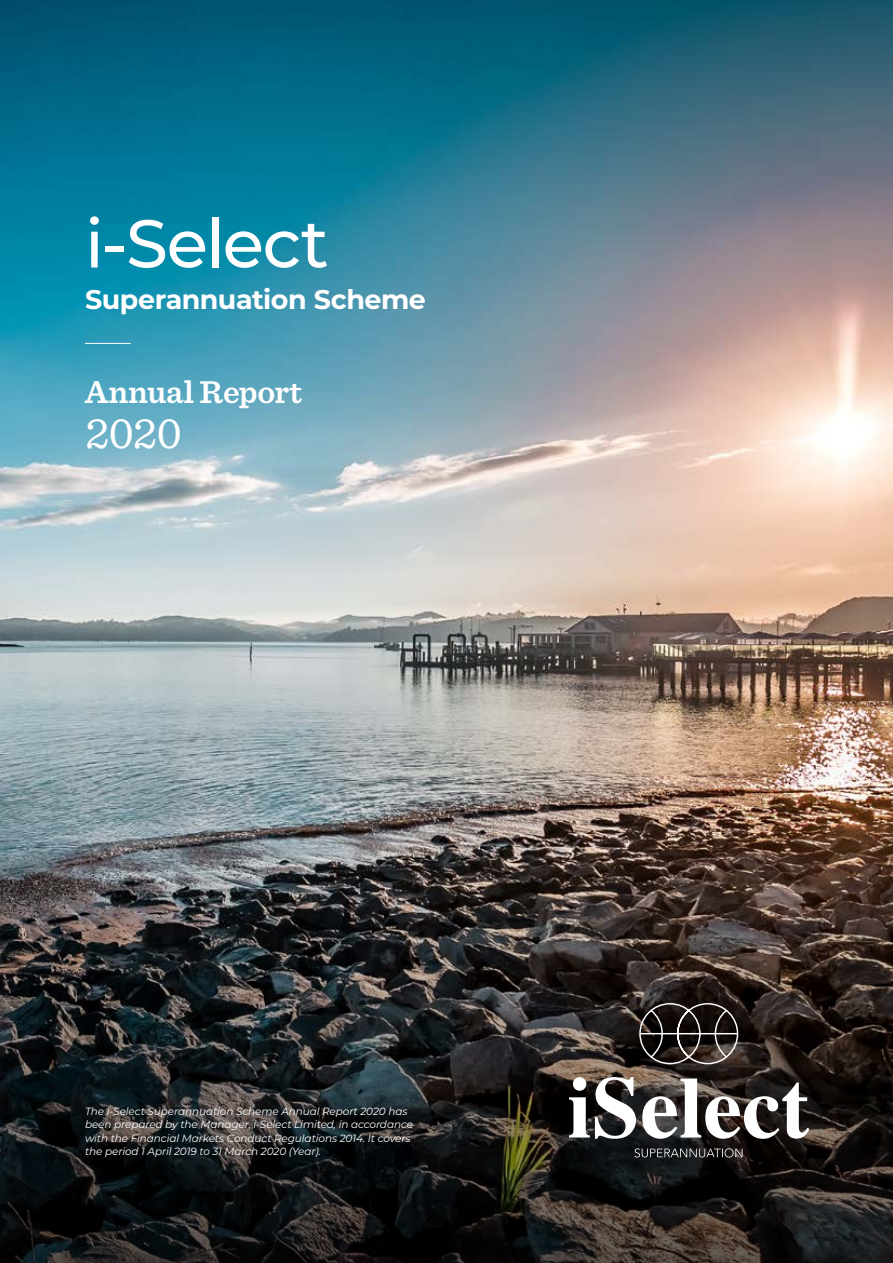
<style>
.page{position:relative;width:893px;height:1263px;background:#fff}
.page>*{position:absolute;margin:0;border:0;box-sizing:border-box;transform-origin:0 0}
.t1{font:500 67.5px "Montserrat";letter-spacing:-.02em;color:#fff}
.t2{font:45px "Sentinel";color:#fff}
.t3{font:600 33px "Sentinel";letter-spacing:-.005em;color:#fff}
.t4{font:700 27px "Montserrat";letter-spacing:-.02em;color:#fff}
.t5{font:italic 10.5px/13.5px "Montserrat";letter-spacing:-.01em;color:#fff}
</style>
<div class="page">
<img style="left:0;top:0;width:893px;height:831px">
<img style="left:0;top:831px;width:893px;height:432px">
<svg style="left:639px;top:1002px;width:100px;height:63px;background:#393330"></svg>
<svg style="left:634px;top:1148px;width:108px;height:9px"></svg>
<svg style="left:569px;top:1077px;width:240px;height:62px"></svg>
<hr style="left:85px;top:343px;width:46px;height:1px;background:#fff">
<h1 class="t1" style="left:85px;top:196px;width:245px">i-Select</h1>
<h3 class="t4" style="left:85px;top:280px;width:342px">Superannuation Scheme</h3>
<h3 class="t3" style="left:85px;top:366px;width:219px">Annual Report</h3>
<h2 class="t2" style="left:85px;top:399px;width:98px">2020</h2>
<p class="t5" style="left:85px;top:1104px;width:330px">The i-Select Superannuation Scheme Annual Report 2020 has been prepared by the Manager, i-Select Limited, in accordance with the Financial Markets Conduct Regulations 2014. It covers the period 1 April 2019 to 31 March 2020 (Year).</p>
</div>
